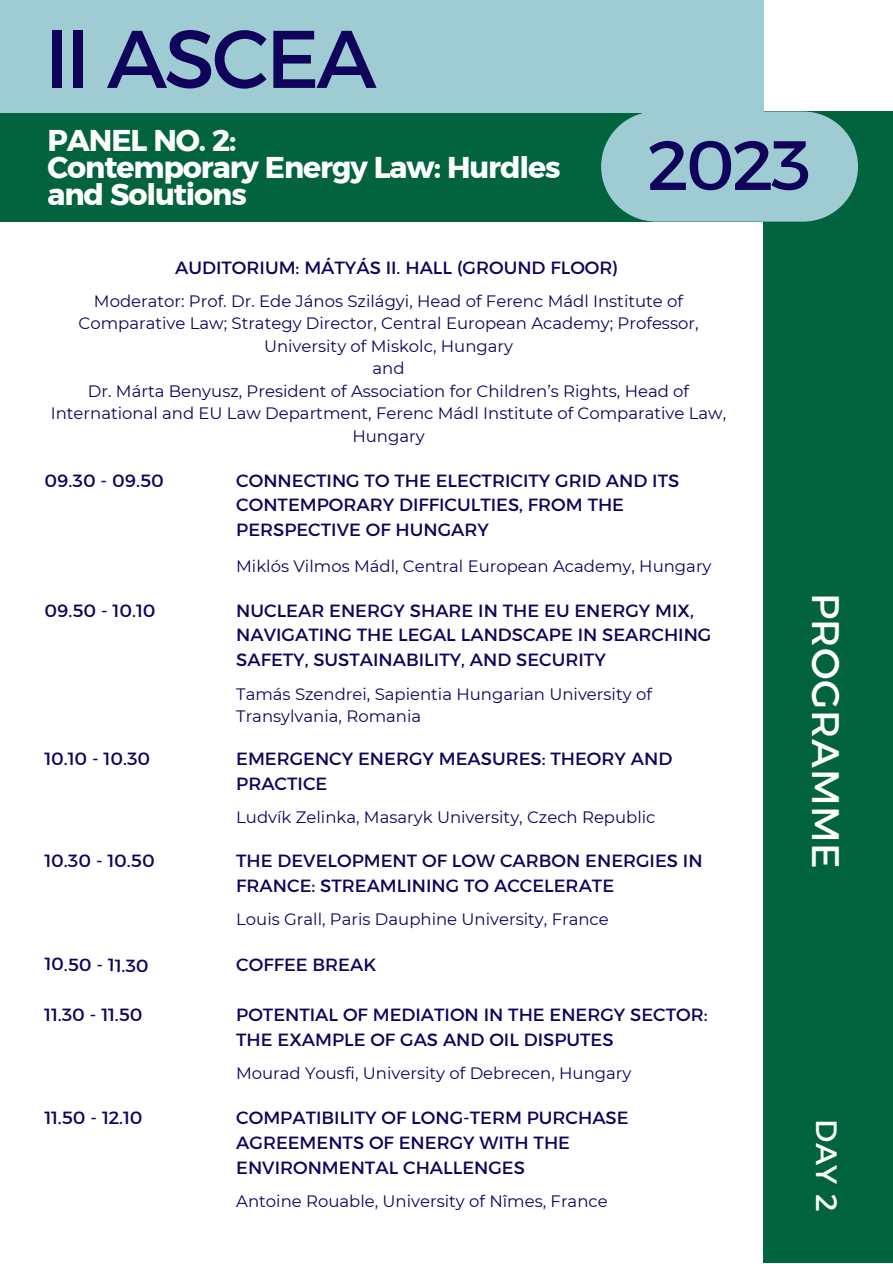
<style>
.page{position:relative;width:893px;height:1264px;background:#fff}
.page>*{position:absolute;margin:0;border:0;box-sizing:border-box;transform-origin:0 0}
.t1{font:81.45px "Kief Montaser Regular";letter-spacing:-.035em;color:#10035b}
.t2{font:69.45px "Kief Montaser Regular";color:#10035b}
.t3{font:39px "Kief Montaser Regular";letter-spacing:.015em;color:#fff}
.t4{font:30px/27px "Kief Montaser Bold";letter-spacing:-.035em;color:#fff}
.t5{font:30px "Kief Montaser Regular";color:#fff}
.t6{font:18px/24.8px "Kief Montaser Regular";color:#10035b}
.t7{font:16.5px/22.5px "Montserrat";color:#10035b;text-align:center}
</style>
<div class="page">
<div style="left:763px;top:111px;width:129px;height:1151px;background:#01643e"></div>
<div style="left:0;top:109px;width:763px;height:113px;background:#01643e"></div>
<div style="left:0;top:0;width:763px;height:113px;background:#9fccd3"></div>
<div style="left:601px;top:111px;width:256px;height:111px;background:#9fccd3;border-radius:55px"></div>
<p class="t1" style="left:44px;top:9px;width:333px">II ASCEA</p>
<p class="t4" style="left:48px;top:126px;width:190px">PANEL NO. 2:</p>
<p class="t4" style="left:48px;top:153px;width:514px">Contemporary Energy Law: Hurdles and Solutions</p>
<p class="t6" style="left:175px;top:255px;width:444px">AUDITORIUM: MÁTYÁS II. HALL (GROUND FLOOR)</p>
<p class="t2" style="left:647px;top:123px;width:165px">2023</p>
<p class="t7" style="left:79px;top:290px;width:621px">Moderator: Prof. Dr. Ede János Szilágyi, Head of Ferenc Mádl Institute of<br>Comparative Law; Strategy Director, Central European Academy; Professor,<br>University of Miskolc, Hungary</p>
<p class="t7" style="left:372px;top:357px;width:34px">and</p>
<p class="t7" style="left:51px;top:379px;width:677px">Dr. Márta Benyusz, President of Association for Children’s Rights, Head of<br>International and EU Law Department, Ferenc Mádl Institute of Comparative Law,<br>Hungary</p>
<p class="t6" style="left:44px;top:467px;width:121px">09.30 - 09.50</p>
<p class="t6" style="left:236px;top:467px;width:444px">CONNECTING TO THE ELECTRICITY GRID AND ITS<br>CONTEMPORARY DIFFICULTIES, FROM THE<br>PERSPECTIVE OF HUNGARY</p>
<p class="t7" style="left:236px;top:554px;width:477px">Miklós Vilmos Mádl, Central European Academy, Hungary</p>
<p class="t6" style="left:44px;top:598px;width:113px">09.50 - 10.10</p>
<p class="t6" style="left:236px;top:598px;width:476px">NUCLEAR ENERGY SHARE IN THE EU ENERGY MIX,<br>NAVIGATING THE LEGAL LANDSCAPE IN SEARCHING<br>SAFETY, SUSTAINABILITY, AND SECURITY</p>
<p class="t7" style="left:236px;top:682px;width:417px;text-align:left">Tamás Szendrei, Sapientia Hungarian University of<br>Transylvania, Romania</p>
<p class="t6" style="left:44px;top:746px;width:107px">10.10 - 10.30</p>
<p class="t6" style="left:236px;top:746px;width:437px">EMERGENCY ENERGY MEASURES: THEORY AND<br>PRACTICE</p>
<p class="t7" style="left:236px;top:806px;width:421px">Ludvík Zelinka, Masaryk University, Czech Republic</p>
<p class="t6" style="left:44px;top:848px;width:112px">10.30 - 10.50</p>
<p class="t6" style="left:236px;top:848px;width:468px">THE DEVELOPMENT OF LOW CARBON ENERGIES IN<br>FRANCE: STREAMLINING TO ACCELERATE</p>
<p class="t7" style="left:236px;top:908px;width:374px">Louis Grall, Paris Dauphine University, France</p>
<p class="t6" style="left:45px;top:951px;width:106px;rotate:1deg">10.50 - 11.30</p>
<p class="t6" style="left:236px;top:952px;width:141px">COFFEE BREAK</p>
<p class="t6" style="left:44px;top:1001px;width:100px">11.30 - 11.50</p>
<p class="t6" style="left:236px;top:1001px;width:473px">POTENTIAL OF MEDIATION IN THE ENERGY SECTOR:<br>THE EXAMPLE OF GAS AND OIL DISPUTES</p>
<p class="t7" style="left:236px;top:1061px;width:397px">Mourad Yousfi, University of Debrecen, Hungary</p>
<p class="t6" style="left:44px;top:1105px;width:100px">11.50 - 12.10</p>
<p class="t6" style="left:236px;top:1105px;width:394px">COMPATIBILITY OF LONG-TERM PURCHASE<br>AGREEMENTS OF ENERGY WITH THE<br>ENVIRONMENTAL CHALLENGES</p>
<p class="t7" style="left:236px;top:1189px;width:373px">Antoine Rouable, University of Nîmes, France</p>
<p class="t3" style="left:850px;top:592px;width:278px;rotate:90deg">PROGRAMME</p>
<p class="t5" style="left:845px;top:1119px;width:94px;rotate:90deg">DAY 2</p>
</div>
